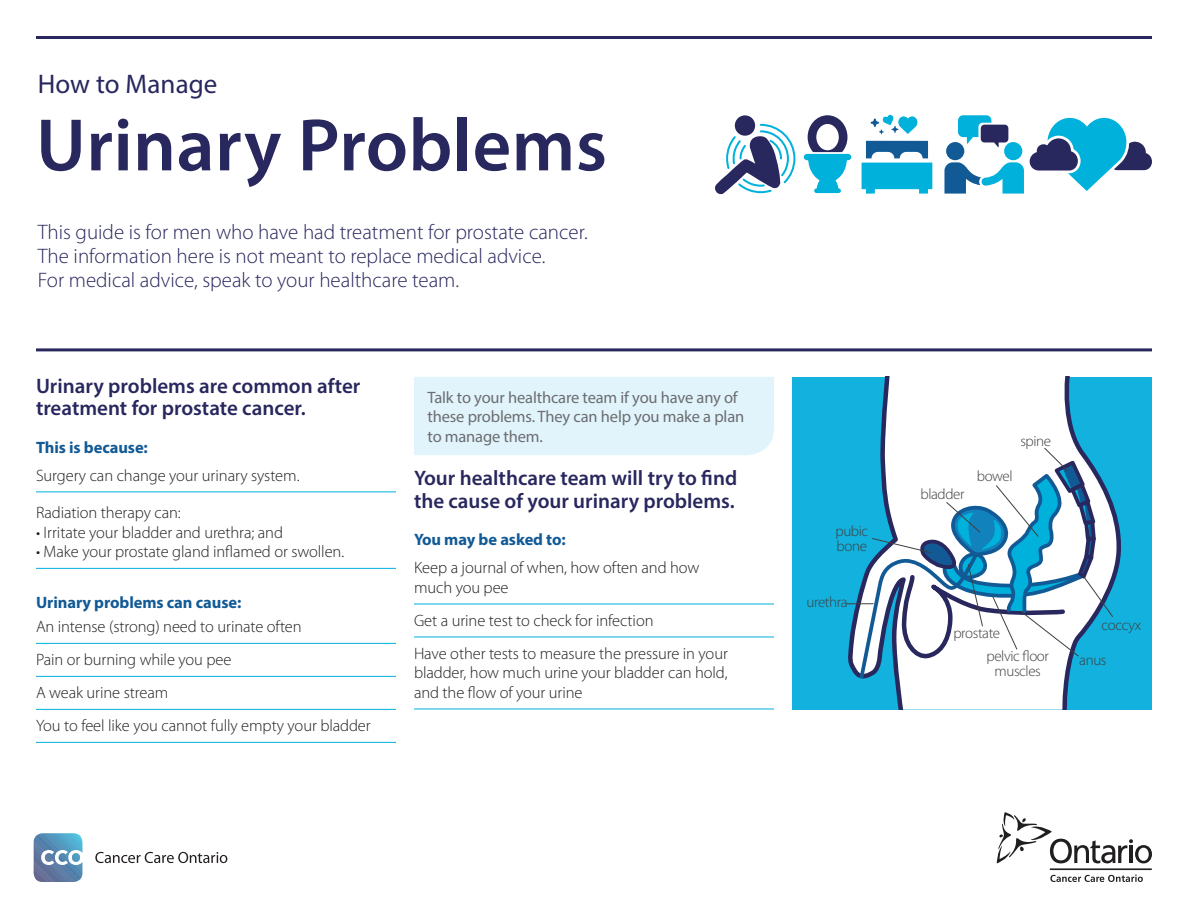
<style>
.page{position:relative;width:1188px;height:918px;background:#fff}
.page>*{position:absolute;margin:0;border:0;box-sizing:border-box;transform-origin:0 0}
.t1{font:600 75px "Myriad Pro";letter-spacing:.005em;color:#28275e}
.t2{font:27px "Myriad Pro";letter-spacing:.005em;color:#28275e}
.t3{font:300 21px/24px "Myriad Pro";color:#28275e}
.Subhead{font:600 21px/22.5px "Myriad Pro";color:#28275e}
.Body_bullets{font:300 16.5px/19.5px "Myriad Pro";letter-spacing:-.005em;color:#231f20}
.Sidebar_body{font:16.5px/19.5px "Myriad Pro";letter-spacing:-.01em;color:#6c6d70}
.Tertiery_head{font:700 16.5px "Myriad Pro";letter-spacing:-.005em;color:#125a96}
.Body_bullets-2{font:700 16.5px "Myriad Pro";letter-spacing:-.005em;color:#125a96}
.t4{font:300 15px/15px "Myriad Pro";letter-spacing:-.025em;color:#3e3e3f}
</style>
<div class="page">
<hr style="left:36px;top:348px;width:1116px;height:3px;background:#28275e">
<div style="left:414px;top:377px;width:360px;height:78px;background:#e1f4fc"></div>
<hr style="left:36px;top:36px;width:1116px;height:3px;background:#28275e">
<svg style="left:715px;top:123px;width:81px;height:71px"></svg>
<div style="left:735px;top:115px;width:20px;height:21px;background:#28275e;border-radius:50%"></div>
<div style="left:808px;top:115px;width:39px;height:44px;border:9px solid #28275e;border-radius:50%"></div>
<svg style="left:808px;top:160px;width:39px;height:31px"></svg>
<hr style="left:801px;top:152px;width:44px;height:3px;background:#fff">
<div style="left:807px;top:154px;width:41px;height:6px;background:#00b1dc"></div>
<div style="left:816px;top:188px;width:23px;height:5px;background:#00b1dc"></div>
<svg style="left:862px;top:114px;width:70px;height:80px"></svg>
<svg style="left:944px;top:115px;width:208px;height:79px"></svg>
<hr style="left:414px;top:604px;width:360px;height:1px;background:#00b1dc">
<hr style="left:414px;top:637px;width:360px;height:1px;background:#00b1dc">
<hr style="left:414px;top:709px;width:360px;height:1px;background:#00b1dc">
<svg style="left:997px;top:812px;width:155px;height:51px"></svg>
<svg style="left:1050px;top:875px;width:93px;height:7px"></svg>
<hr style="left:1050px;top:868px;width:102px;height:2px;background:#231f20">
<svg style="left:95px;top:852px;width:132px;height:11px"></svg>
<svg style="left:34px;top:833px;width:48px;height:49px;background:#729abb"></svg>
<hr style="left:36px;top:491px;width:360px;height:1px;background:#00b1dc">
<hr style="left:36px;top:568px;width:360px;height:1px;background:#00b1dc">
<hr style="left:36px;top:643px;width:360px;height:1px;background:#00b1dc">
<hr style="left:36px;top:676px;width:360px;height:1px;background:#00b1dc">
<hr style="left:36px;top:709px;width:360px;height:1px;background:#00b1dc">
<hr style="left:36px;top:742px;width:360px;height:1px;background:#00b1dc">
<div style="left:792px;top:377px;width:360px;height:332px;background:#13b1de"></div>
<svg style="left:846px;top:377px;width:275px;height:332px"></svg>
<p class="t2" style="left:38px;top:68px;width:181px">How to Manage</p>
<p class="t1" style="left:36px;top:97px;width:573px">Urinary Problems</p>
<p class="t3" style="left:38px;top:220px;width:551px">This guide is for men who have had treatment for prostate cancer.<br>The information here is not meant to replace medical advice.<br>For medical advice, speak to your healthcare team.</p>
<p class="Subhead" style="left:36px;top:374px;width:326px">Urinary problems are common after treatment for prostate cancer.</p>
<p class="Tertiery_head" style="left:36px;top:436px;width:113px">This is because:</p>
<p class="Body_bullets" style="left:36px;top:466px;width:265px">Surgery can change your urinary system.</p>
<p class="Body_bullets" style="left:36px;top:503px;width:146px">Radiation therapy can:</p>
<p class="Body_bullets" style="left:36px;top:523px;width:248px">• Irritate your bladder and urethra; and</p>
<p class="Body_bullets" style="left:36px;top:542px;width:310px">• Make your prostate gland inflamed or swollen.</p>
<p class="Body_bullets-2" style="left:36px;top:592px;width:207px">Urinary problems can cause:</p>
<p class="Body_bullets" style="left:36px;top:617px;width:267px">An intense (strong) need to urinate often</p>
<p class="Body_bullets" style="left:36px;top:650px;width:197px">Pain or burning while you pee</p>
<p class="Body_bullets" style="left:36px;top:683px;width:134px">A weak urine stream</p>
<p class="Body_bullets" style="left:36px;top:716px;width:336px">You to feel like you cannot fully empty your bladder</p>
<p class="Sidebar_body" style="left:428px;top:387px;width:318px">Talk to your healthcare team if you have any of these problems. They can help you make a plan to manage them.</p>
<p class="Subhead" style="left:414px;top:466px;width:325px">Your healthcare team will try to find the cause of your urinary problems.</p>
<p class="Tertiery_head" style="left:414px;top:529px;width:153px">You may be asked to:</p>
<p class="Body_bullets" style="left:414px;top:558px;width:287px">Keep a journal of when, how often and how much you pee</p>
<p class="Body_bullets" style="left:414px;top:611px;width:241px">Get a urine test to check for infection</p>
<p class="Body_bullets" style="left:414px;top:644px;width:315px;text-align:justify">Have other tests to measure the pressure in your bladder, how much urine your bladder can hold, and the flow of your urine</p>
<p class="t4" style="left:835px;top:524px;width:34px">pubic bone</p>
<p class="t4" style="left:807px;top:595px;width:43px">urethra</p>
<p class="t4" style="left:920px;top:487px;width:46px">bladder</p>
<p class="t4" style="left:977px;top:469px;width:37px">bowel</p>
<p class="t4" style="left:1020px;top:434px;width:32px">spine</p>
<p class="t4" style="left:986px;top:622px;width:64px;line-height:23.2px;text-indent:-33px">prostate<br>pelvic floor</p>
<p class="t4" style="left:995px;top:664px;width:48px">muscles</p>
<p class="t4" style="left:1102px;top:618px;width:41px">coccyx</p>
<p class="t4" style="left:1079px;top:653px;width:29px">anus</p>
</div>
